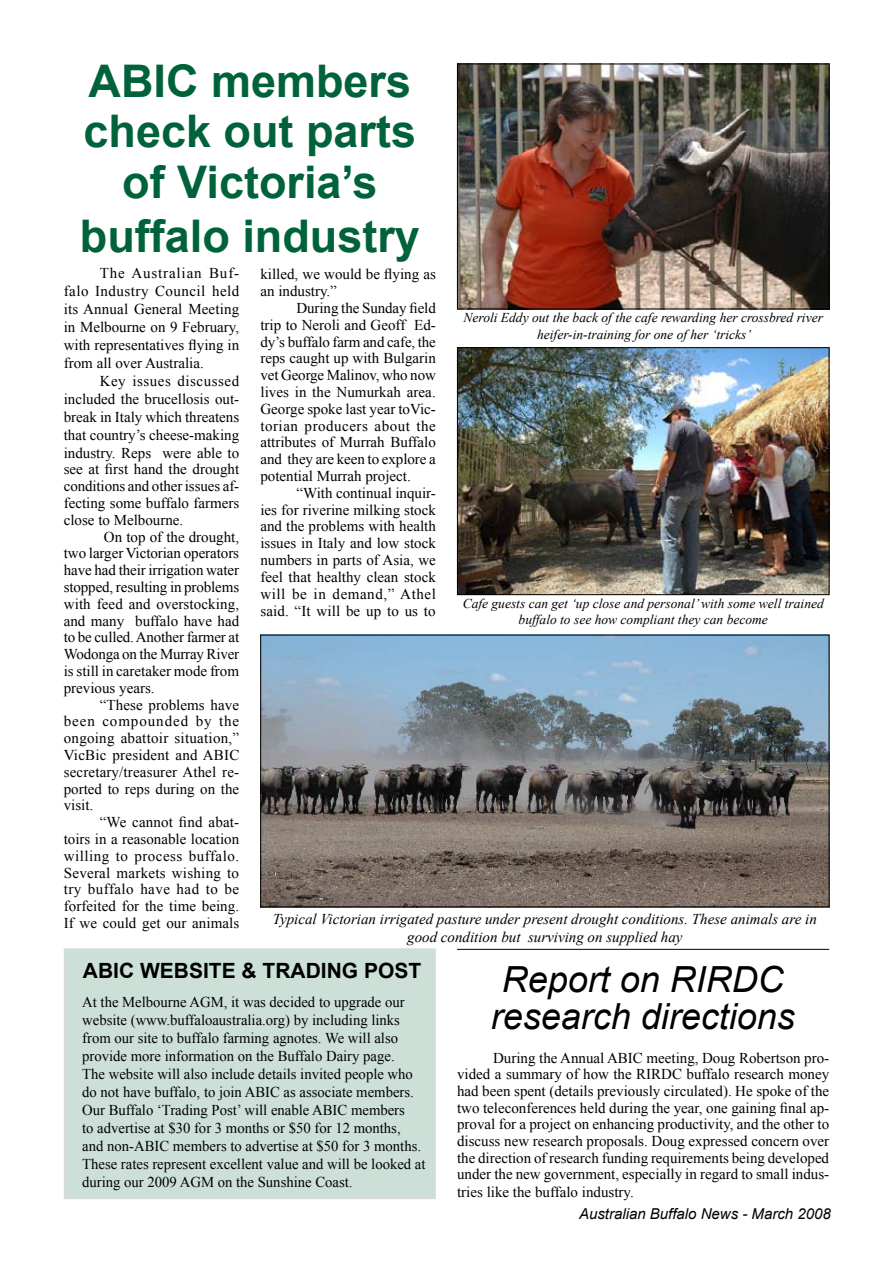
<style>
.page{position:relative;width:893px;height:1263px;background:#fff}
.page>*{position:absolute;margin:0;border:0;box-sizing:border-box;transform-origin:0 0}
.t1{font:700 45px/51.9px "Arial";color:#00623b;text-align:center}
.t2{font:italic 36px/37.7px "Arial";color:#000;text-align:center}
.t3{font:700 21px "Arial";color:#000}
.t4{font:15px/16.8px "Times New Roman";color:#000;text-align:justify}
.t5{font:italic 15px/18px "Times New Roman";color:#000;text-align:center}
.t6{font:italic 15px "Arial";color:#000}
.t7{font:italic 13.5px/16.2px "Times New Roman";color:#000;text-align:center}
</style>
<div class="page">
<div style="left:64px;top:949px;width:371px;height:249px;background:#cce0d8"></div>
<div style="left:64px;top:948px;width:372px;height:251px;border:2px solid #d9dadb"></div>
<hr style="left:457px;top:949px;width:372px;height:1px;background:#000">
<img style="left:459px;top:66px;width:368px;height:241px">
<div style="left:457px;top:64px;width:372px;height:245px;border:1px solid #000"></div>
<img style="left:459px;top:349px;width:368px;height:244px">
<div style="left:457px;top:347px;width:372px;height:248px;border:1px solid #000"></div>
<img style="left:262px;top:637px;width:565px;height:268px">
<div style="left:260px;top:635px;width:569px;height:272px;border:1px solid #000"></div>
<h1 class="t1" style="left:80px;top:56px;width:342px">ABIC members check out parts of Victoria’s buffalo industry</h1>
<p class="t4" style="left:64px;top:263px;width:177px;line-height:18px;text-indent:36px">The Australian Buf&shy;falo Industry Council held its Annual General Meeting in Melbourne on 9 February, with representatives flying in from all over Australia.</p>
<p class="t4" style="left:64px;top:372px;width:177px;line-height:17.4px;text-indent:36px">Key issues discussed included the brucellosis out&shy;break in Italy which threatens that country’s cheese-making industry. Reps were able to see at first hand the drought conditions and other issues af&shy;fecting some buffalo farmers close to Melbourne.</p>
<p class="t4" style="left:64px;top:528px;width:177px;text-indent:40px">On top of the drought, two larger Victorian operators have had their irrigation water stopped, resulting in problems with feed and overstocking, and many buffalo have had to be culled. Another farmer at Wodonga on the Murray River is still in caretaker mode from previous years.</p>
<p class="t4" style="left:64px;top:696px;width:177px;text-indent:36px">“These problems have been compounded by the ongoing abattoir situation,” VicBic president and ABIC secretary/treasurer Athel re&shy;ported to reps during on the visit.</p>
<p class="t4" style="left:64px;top:813px;width:177px;text-indent:36px">“We cannot find abat&shy;toirs in a reasonable location willing to process buffalo.<br>Several markets wishing to try buffalo have had to be forfeited for the time being.<br>If we could get our animals</p>
<p class="t4" style="left:260px;top:266px;width:177px">killed, we would be flying as an industry.”</p>
<p class="t4" style="left:260px;top:299px;width:177px;text-indent:36px">During the Sunday field trip to Neroli and Geoff Ed&shy;dy’s buffalo farm and cafe, the reps caught up with Bulgarin vet George Malinov, who now lives in the Numurkah area.<br>George spoke last year toVic&shy;torian producers about the attributes of Murrah Buffalo and they are keen to explore a potential Murrah project.</p>
<p class="t4" style="left:260px;top:484px;width:177px;text-indent:36px">“With continual inquir&shy;ies for riverine milking stock and the problems with health issues in Italy and low stock numbers in parts of Asia, we feel that healthy clean stock will be in demand,” Athel said. “It will be up to us to</p>
<p class="t7" style="left:464px;top:309px;width:361px">Neroli Eddy out the back of the cafe rewarding her crossbred river heifer-in-training for one of her ‘tricks’</p>
<p class="t7" style="left:463px;top:595px;width:363px">Cafe guests can get ‘up close and personal’ with some well trained buffalo to see how compliant they can become</p>
<p class="t5" style="left:273px;top:909px;width:545px">Typical Victorian irrigated pasture under present drought conditions. These animals are in good condition but surviving on supplied hay</p>
<h3 class="t3" style="left:83px;top:957px;width:340px">ABIC WEBSITE &amp; TRADING POST</h3>
<p class="t4" style="left:82px;top:992px;width:345px;line-height:18px;text-align:left">At the Melbourne AGM, it was decided to upgrade our website (www.buffaloaustralia.org) by including links from our site to buffalo farming agnotes. We will also provide more information on the Buffalo Dairy page.<br>The website will also include details invited people who do not have buffalo, to join ABIC as associate members.<br>Our Buffalo ‘Trading Post’ will enable ABIC members<br>to advertise at $30 for 3 months or $50 for 12 months, and non-ABIC members to advertise at $50 for 3 months.<br>These rates represent excellent value and will be looked at during our 2009 AGM on the Sunshine Coast.</p>
<h2 class="t2" style="left:491px;top:960px;width:306px">Report on RIRDC research directions</h2>
<p class="t4" style="left:457px;top:1049px;width:374px;text-indent:36px">During the Annual ABIC meeting, Doug Robertson pro&shy;vided a summary of how the RIRDC buffalo research money had been spent (details previously circulated). He spoke of the two teleconferences held during the year, one gaining final ap&shy;proval for a project on enhancing productivity, and the other to discuss new research proposals. Doug expressed concern over the direction of research funding requirements being developed under the new government, especially in regard to small indus-</p>
<p class="t4" style="left:457px;top:1183px;width:178px">tries like the buffalo industry.</p>
<p class="t6" style="left:579px;top:1204px;width:253px">Australian Buffalo News - March 2008</p>
</div>
